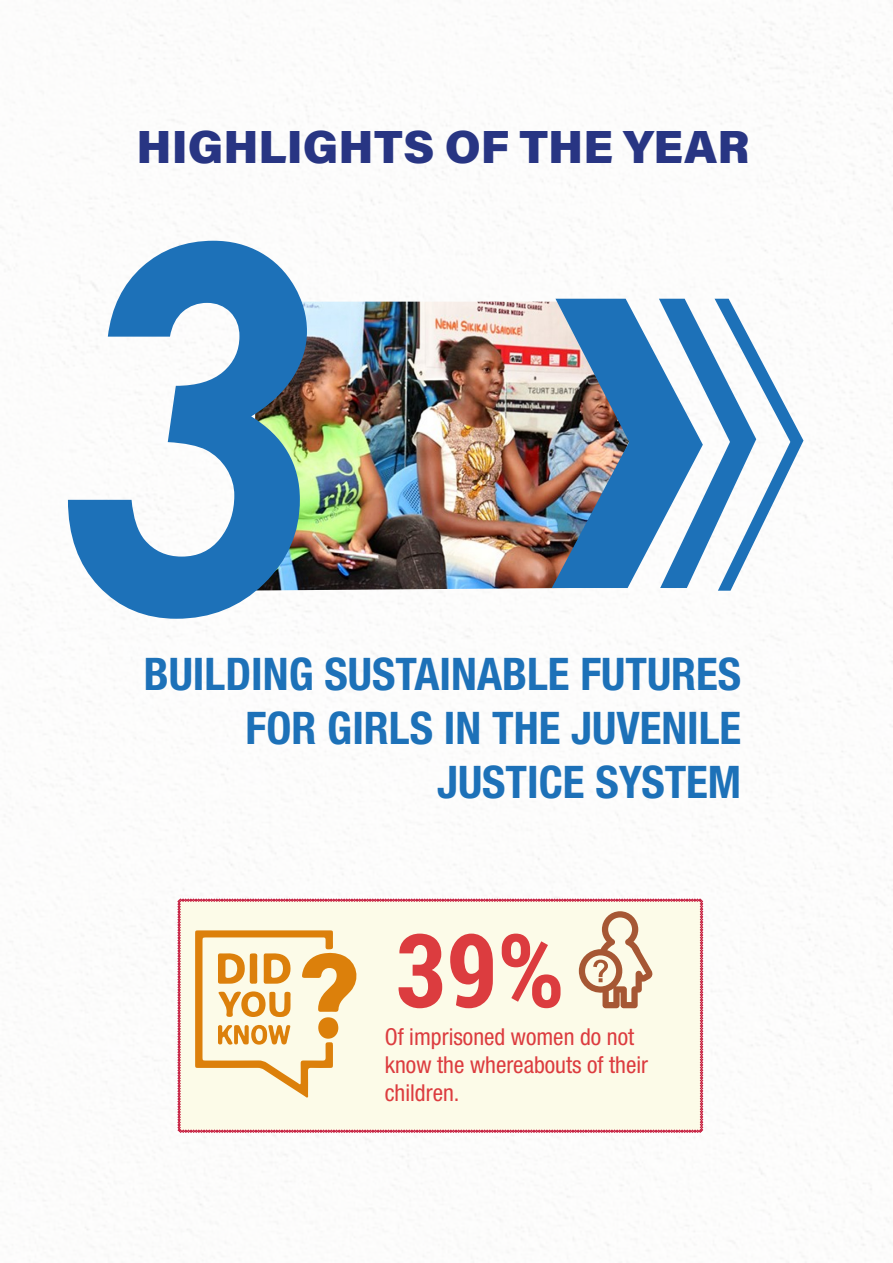
<style>
.page{position:relative;width:893px;height:1263px;background:#fff}
.page>*{position:absolute;margin:0;border:0;box-sizing:border-box;transform-origin:0 0}
.t1{font:italic 700 501px "Century Gothic";color:#1d71b8}
.t2{font:46.5px "Acumin Variable Concept";letter-spacing:.06em;color:#283583}
.t3{font:700 condensed 45px/54px "Helvetica Neue LT Std";color:#1d71b8;text-align:right}
.t4{font:condensed 23.4px/28px "Helvetica Neue LT Std";color:#dc3c3f}
</style>
<div class="page">
<img style="left:255px;top:302px;width:297px;height:288px">
<svg style="left:552px;top:299px;width:251px;height:292px"></svg>
<svg style="left:178px;top:899px;width:525px;height:234px;background:#f4ddc8"></svg>
<p class="t2" style="left:136px;top:114px;width:612px">HIGHLIGHTS OF THE YEAR</p>
<h1 class="t1" style="left:54px;top:47px;width:282px">3</h1>
<p class="t3" style="left:144px;top:646px;width:599px">BUILDING SUSTAINABLE FUTURES<br>FOR GIRLS IN THE JUVENILE<br>JUSTICE SYSTEM</p>
<p class="t4" style="left:385px;top:1022px;width:265px">Of imprisoned women do not know the whereabouts of their children.</p>
</div>
